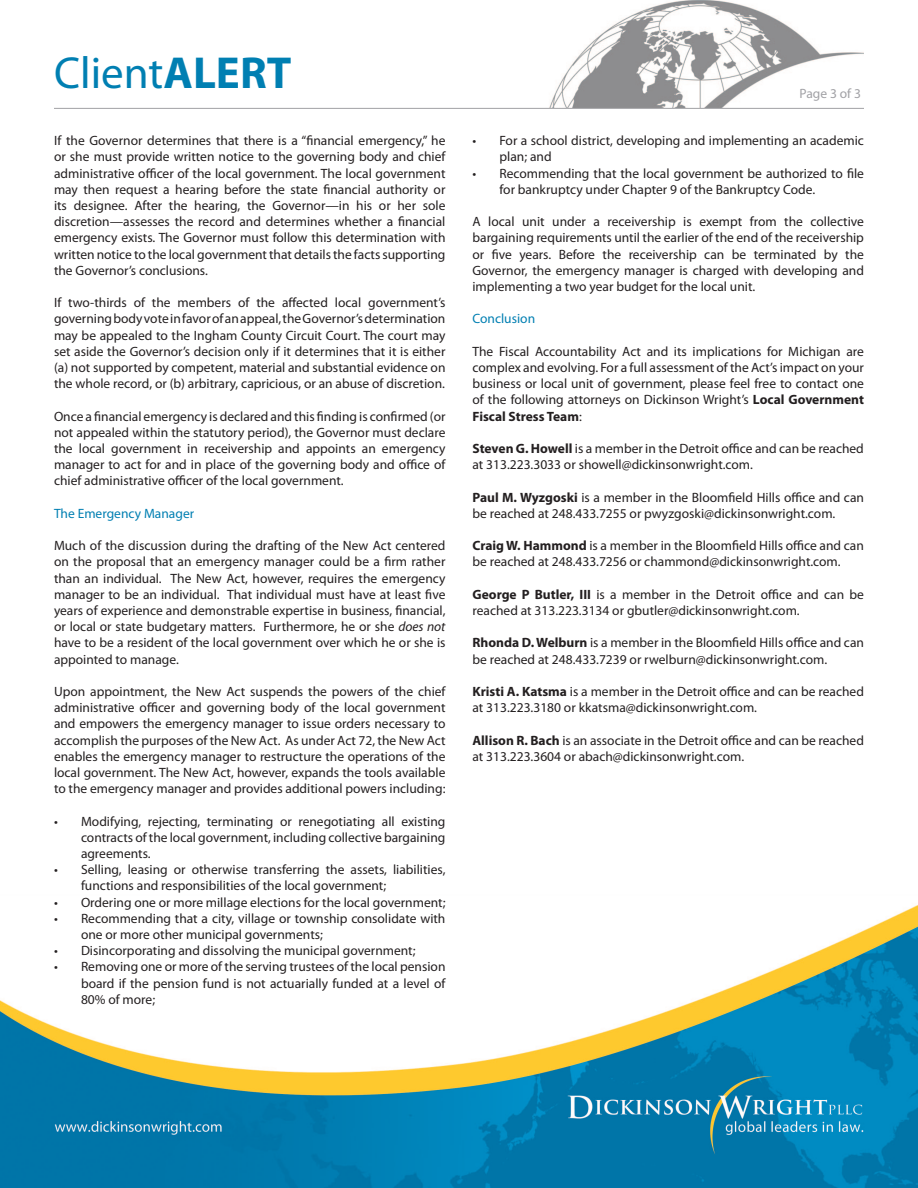
<style>
.page{position:relative;width:918px;height:1188px;background:#fff}
.page>*{position:absolute;margin:0;border:0;box-sizing:border-box;transform-origin:0 0}
.t1{font:45px "Myriad Pro";color:#007fb2}
.t2{font:13.5px/16.2px "Myriad Pro";color:#231f20}
.t3{font:13.5px "Myriad Pro";color:#007fb2}
.t4{font:13.5px "Myriad Pro";color:#a1a1a5}
.s1{font-weight:700}
.s2{font-style:italic}
</style>
<div class="page">
<img style="left:0;top:107px;width:918px;height:1081px">
<img style="left:528px;top:0;width:336px;height:108px">
<hr style="left:54px;top:108px;width:810px;height:1px;background:#a1a1a5">
<p class="t1" style="left:54px;top:45px;width:239px">Client<span class="s1">ALERT</span></p>
<p class="t2" style="left:54px;top:132px;width:393px;text-align:justify">If the Governor determines that there is a “financial emergency,” he or she must provide written notice to the governing body and chief administrative officer of the local government. The local government may then request a hearing before the state financial authority or its designee. After the hearing, the Governor—in his or her sole discretion—assesses the record and determines whether a financial emergency exists. The Governor must follow this determination with written notice to the local government that details the facts supporting the Governor’s conclusions.</p>
<p class="t2" style="left:54px;top:294px;width:393px;text-align:justify">If two-thirds of the members of the affected local government’s governing body vote in favor of an appeal, the Governor’s determination may be appealed to the Ingham County Circuit Court. The court may set aside the Governor’s decision only if it determines that it is either (a) not supported by competent, material and substantial evidence on the whole record, or (b) arbitrary, capricious, or an abuse of discretion.</p>
<p class="t2" style="left:54px;top:408px;width:393px;text-align:justify">Once a financial emergency is declared and this finding is confirmed (or not appealed within the statutory period), the Governor must declare the local government in receivership and appoints an emergency manager to act for and in place of the governing body and office of chief administrative officer of the local government.</p>
<p class="t3" style="left:54px;top:505px;width:142px">The Emergency Manager</p>
<p class="t2" style="left:54px;top:537px;width:393px;text-align:justify">Much of the discussion during the drafting of the New Act centered on the proposal that an emergency manager could be a firm rather than an individual. The New Act, however, requires the emergency manager to be an individual. That individual must have at least five years of experience and demonstrable expertise in business, financial, or local or state budgetary matters. Furthermore, he or she <span class="s2">does not </span>have to be a resident of the local government over which he or she is appointed to manage.</p>
<p class="t2" style="left:54px;top:683px;width:393px;text-align:justify">Upon appointment, the New Act suspends the powers of the chief administrative officer and governing body of the local government and empowers the emergency manager to issue orders necessary to accomplish the purposes of the New Act. As under Act 72, the New Act enables the emergency manager to restructure the operations of the local government. The New Act, however, expands the tools available to the emergency manager and provides additional powers including:</p>
<p class="t2" style="left:81px;top:813px;width:366px;text-align:justify;text-indent:-27px">• Modifying, rejecting, terminating or renegotiating all existing contracts of the local government, including collective bargaining agreements.</p>
<p class="t2" style="left:81px;top:861px;width:366px;text-indent:-27px">• Selling, leasing or otherwise transferring the assets, liabilities, functions and responsibilities of the local government;</p>
<p class="t2" style="left:54px;top:894px;width:393px">• Ordering one or more millage elections for the local government;</p>
<p class="t2" style="left:81px;top:910px;width:366px;text-indent:-27px">• Recommending that a city, village or township consolidate with one or more other municipal governments;</p>
<p class="t2" style="left:54px;top:942px;width:363px">• Disincorporating and dissolving the municipal government;</p>
<p class="t2" style="left:81px;top:958px;width:366px;text-align:justify;text-indent:-27px">• Removing one or more of the serving trustees of the local pension board if the pension fund is not actuarially funded at a level of 80% of more;</p>
<p class="t4" style="left:800px;top:85px;width:63px">Page 3 of 3</p>
<p class="t2" style="left:500px;top:132px;width:366px;text-indent:-27px">• For a school district, developing and implementing an academic plan; and</p>
<p class="t2" style="left:500px;top:165px;width:366px;text-indent:-27px">• Recommending that the local government be authorized to file for bankruptcy under Chapter 9 of the Bankruptcy Code.</p>
<p class="t2" style="left:472px;top:213px;width:393px;text-align:justify">A local unit under a receivership is exempt from the collective bargaining requirements until the earlier of the end of the receivership or five years. Before the receivership can be terminated by the Governor, the emergency manager is charged with developing and implementing a two year budget for the local unit.</p>
<p class="t3" style="left:472px;top:310px;width:64px">Conclusion</p>
<p class="t2" style="left:472px;top:343px;width:393px;text-align:justify">The Fiscal Accountability Act and its implications for Michigan are complex and evolving. For a full assessment of the Act’s impact on your business or local unit of government, please feel free to contact one of the following attorneys on Dickinson Wright’s <span class="s1">Local Government Fiscal Stress Team</span>:</p>
<p class="t2" style="left:472px;top:440px;width:393px"><span class="s1">Steven G. Howell</span> is a member in the Detroit office and can be reached at 313.223.3033 or showell@dickinsonwright.com.</p>
<p class="t2" style="left:472px;top:489px;width:393px"><span class="s1">Paul M. Wyzgoski</span> is a member in the Bloomfield Hills office and can be reached at 248.433.7255 or pwyzgoski@dickinsonwright.com.</p>
<p class="t2" style="left:472px;top:537px;width:393px"><span class="s1">Craig W. Hammond</span> is a member in the Bloomfield Hills office and can be reached at 248.433.7256 or chammond@dickinsonwright.com.</p>
<p class="t2" style="left:472px;top:586px;width:393px"><span class="s1">George P Butler, III</span> is a member in the Detroit office and can be reached at 313.223.3134 or gbutler@dickinsonwright.com.</p>
<p class="t2" style="left:472px;top:634px;width:393px"><span class="s1">Rhonda D. Welburn</span> is a member in the Bloomfield Hills office and can be reached at 248.433.7239 or rwelburn@dickinsonwright.com.</p>
<p class="t2" style="left:472px;top:683px;width:393px"><span class="s1">Kristi A. Katsma</span> is a member in the Detroit office and can be reached at 313.223.3180 or kkatsma@dickinsonwright.com.</p>
<p class="t2" style="left:472px;top:732px;width:393px"><span class="s1">Allison R. Bach</span> is an associate in the Detroit office and can be reached at 313.223.3604 or abach@dickinsonwright.com.</p>
</div>
